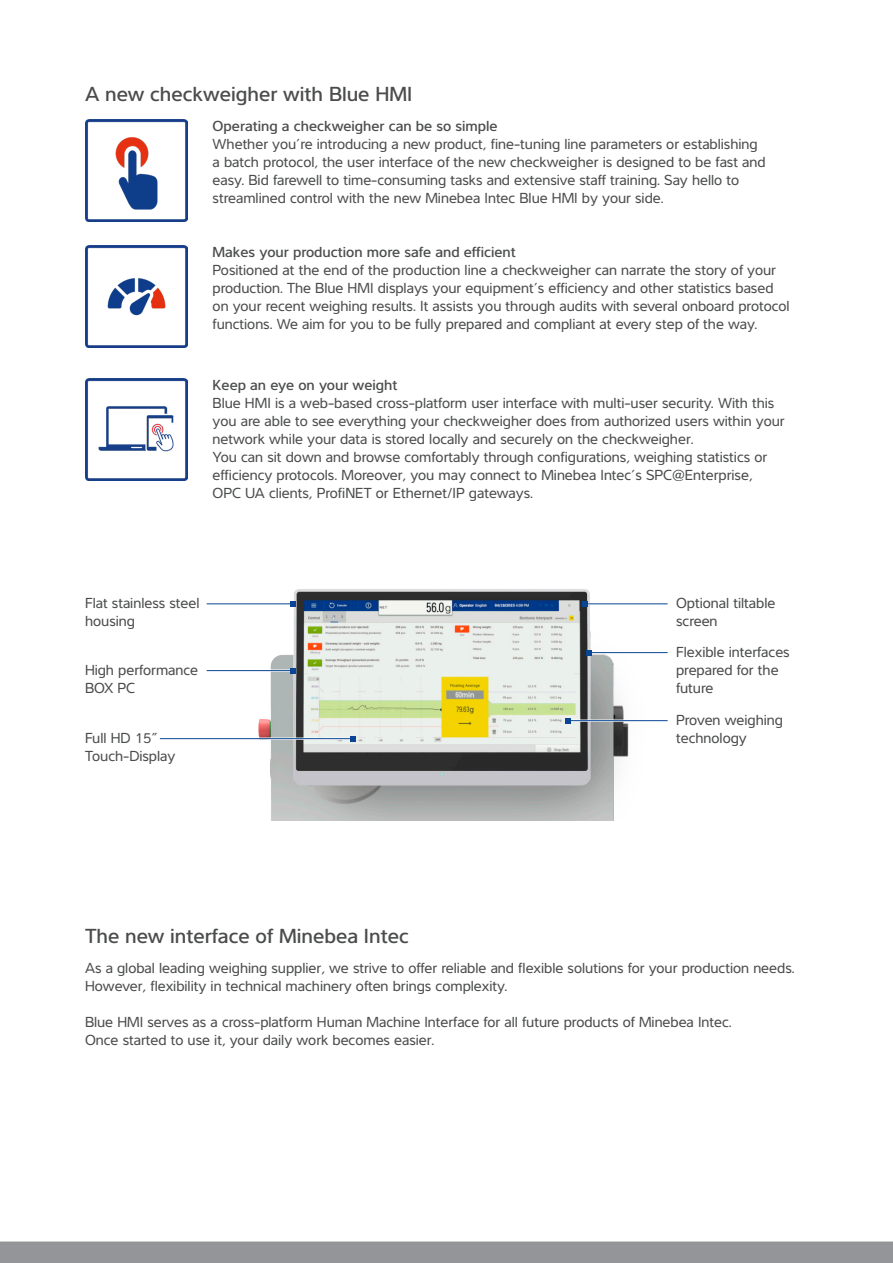
<style>
.page{position:relative;width:893px;height:1263px;background:#fff}
.page>*{position:absolute;margin:0;border:0;box-sizing:border-box;transform-origin:0 0}
.t1{font:500 21px "Interval Pro";color:#4b4c4d}
.t2{font:15px/18px "Interval Pro";color:#4b4c4d}
.t3{font:500 15px "Interval Pro";color:#4b4c4d}
</style>
<div class="page">
<div style="left:0;top:1241px;width:893px;height:22px;background:#939598"></div>
<img style="left:85px;top:119px;width:102px;height:102px">
<img style="left:85px;top:245px;width:102px;height:102px">
<img style="left:85px;top:378px;width:102px;height:102px">
<img style="left:206px;top:589px;width:462px;height:232px">
<hr style="left:583px;top:603px;width:85px;height:2px;background:#fff">
<hr style="left:566px;top:719px;width:102px;height:3px;background:#fff">
<hr style="left:207px;top:669px;width:89px;height:3px;background:#fff">
<hr style="left:160px;top:737px;width:195px;height:3px;background:#fff">
<hr style="left:207px;top:603px;width:86px;height:1px;background:#094594">
<svg style="left:291px;top:601px;width:5px;height:5px"></svg>
<hr style="left:207px;top:670px;width:86px;height:1px;background:#094594">
<svg style="left:291px;top:668px;width:5px;height:5px"></svg>
<hr style="left:160px;top:738px;width:193px;height:1px;background:#094594">
<svg style="left:350px;top:736px;width:5px;height:5px"></svg>
<hr style="left:585px;top:603px;width:83px;height:1px;background:#094594">
<svg style="left:583px;top:601px;width:5px;height:5px"></svg>
<hr style="left:589px;top:652px;width:79px;height:1px;background:#094594">
<svg style="left:587px;top:650px;width:5px;height:5px"></svg>
<hr style="left:568px;top:720px;width:100px;height:1px;background:#094594">
<svg style="left:566px;top:718px;width:5px;height:5px"></svg>
<p class="t1" style="left:85px;top:77px;width:329px">A new checkweigher with Blue HMI</p>
<p class="t3" style="left:213px;top:114px;width:286px">Operating a checkweigher can be so simple</p>
<p class="t2" style="left:213px;top:134px;width:555px">Whether you’re introducing a new product, fine-tuning line parameters or establishing a batch protocol, the user interface of the new checkweigher is designed to be fast and easy. Bid farewell to time-consuming tasks and extensive staff training. Say hello to streamlined control with the new Minebea Intec Blue HMI by your side.</p>
<p class="t3" style="left:213px;top:240px;width:305px">Makes your production more safe and efficient</p>
<p class="t2" style="left:213px;top:260px;width:579px">Positioned at the end of the production line a checkweigher can narrate the story of your production. The Blue HMI displays your equipment’s efficiency and other statistics based on your recent weighing results. It assists you through audits with several onboard protocol functions. We aim for you to be fully prepared and compliant at every step of the way.</p>
<p class="t3" style="left:213px;top:373px;width:186px">Keep an eye on your weight</p>
<p class="t2" style="left:213px;top:393px;width:574px">Blue HMI is a web-based cross-platform user interface with multi-user security. With this you are able to see everything your checkweigher does from authorized users within your network while your data is stored locally and securely on the checkweigher.<br>You can sit down and browse comfortably through configurations, weighing statistics or efficiency protocols. Moreover, you may connect to Minebea Intec’s SPC@Enterprise, OPC UA clients, ProfiNET or Ethernet/IP gateways.</p>
<p class="t2" style="left:85px;top:593px;width:116px">Flat stainless steel housing</p>
<p class="t2" style="left:85px;top:660px;width:115px">High performance<br>BOX PC</p>
<p class="t2" style="left:85px;top:728px;width:92px">Full HD 15”<br>Touch-Display</p>
<p class="t2" style="left:676px;top:593px;width:101px">Optional tiltable screen</p>
<p class="t2" style="left:676px;top:642px;width:115px">Flexible interfaces prepared for the future</p>
<p class="t2" style="left:676px;top:710px;width:108px">Proven weighing technology</p>
<p class="t1" style="left:85px;top:919px;width:325px">The new interface of Minebea Intec</p>
<p class="t2" style="left:85px;top:958px;width:711px">As a global leading weighing supplier, we strive to offer reliable and flexible solutions for your production needs.<br>However, flexibility in technical machinery often brings complexity.</p>
<p class="t2" style="left:85px;top:1012px;width:648px">Blue HMI serves as a cross-platform Human Machine Interface for all future products of Minebea Intec.<br>Once started to use it, your daily work becomes easier.</p>
</div>
